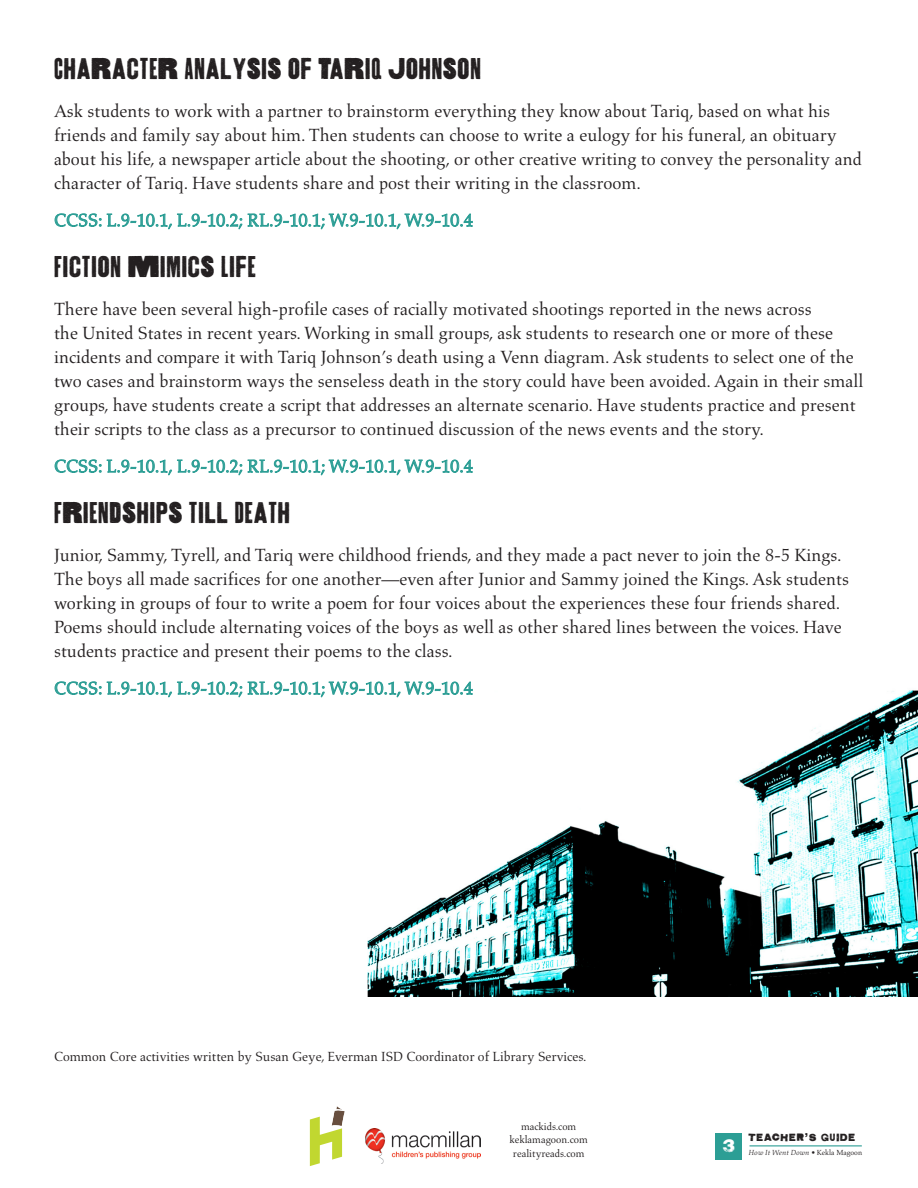
<style>
.page{position:relative;width:918px;height:1188px;background:#fff}
.page>*{position:absolute;margin:0;border:0;box-sizing:border-box;transform-origin:0 0}
.subhead{font:31.5px "Thunderhouse";letter-spacing:.03em;color:#231f20;scale:1.05 1}
.t1{font:18.6px "Shelton";color:#fff}
.text_1{font:18px/24px "Aldus";color:#231f20}
.CCSS{font:18px "Aldus";color:#2c9e95}
.text_1-2{font:13.5px "Aldus";color:#231f20}
.t2{font:10.5px/13.5px "Aldus";color:#231f20;text-align:center}
.t3{font:10.5px "Shelton";letter-spacing:.09em;color:#231f20}
.t4{font:italic 7.5px "Aldus";color:#231f20}
.s1{font-style:normal}
</style>
<div class="page">
<hr style="left:750px;top:1145px;width:112px;height:1px;background:#2c9e95">
<div style="left:716px;top:1133px;width:26px;height:26px;background:#2c9e95"></div>
<svg style="left:310px;top:1106px;width:35px;height:60px"></svg>
<img style="left:365px;top:1129px;width:115px;height:34px">
<img style="left:368px;top:690px;width:550px;height:307px">
<svg style="left:55px;top:213px;width:46px;height:14px"></svg>
<svg style="left:107px;top:214px;width:135px;height:16px"></svg>
<svg style="left:248px;top:214px;width:225px;height:16px"></svg>
<svg style="left:55px;top:459px;width:46px;height:14px"></svg>
<svg style="left:107px;top:460px;width:135px;height:16px"></svg>
<svg style="left:248px;top:460px;width:225px;height:16px"></svg>
<svg style="left:55px;top:681px;width:46px;height:14px"></svg>
<svg style="left:107px;top:682px;width:135px;height:16px"></svg>
<svg style="left:248px;top:682px;width:225px;height:16px"></svg>
<p class="subhead" style="left:54px;top:51px;width:408px">CHARACTER ANALYSIS OF TARIQ JOHNSON</p>
<p class="text_1" style="left:54px;top:99px;width:809px">Ask students to work with a partner to brainstorm everything they know about Tariq, based on what his friends and family say about him. Then students can choose to write a eulogy for his funeral, an obituary about his life, a newspaper article about the shooting, or other creative writing to convey the personality and character of Tariq. Have students share and post their writing in the classroom.</p>
<p class="CCSS" style="left:54px;top:210px;width:420px">CCSS: L.9-10.1, L.9-10.2; RL.9-10.1; W.9-10.1, W.9-10.4</p>
<p class="subhead" style="left:54px;top:249px;width:193px">FICTION MIMICS LIFE</p>
<p class="text_1" style="left:54px;top:297px;width:811px">There have been several high-profile cases of racially motivated shootings reported in the news across<br>the United States in recent years. Working in small groups, ask students to research one or more of these incidents and compare it with Tariq Johnson’s death using a Venn diagram. Ask students to select one of the two cases and brainstorm ways the senseless death in the story could have been avoided. Again in their small groups, have students create a script that addresses an alternate scenario. Have students practice and present their scripts to the class as a precursor to continued discussion of the news events and the story.</p>
<p class="CCSS" style="left:54px;top:456px;width:420px">CCSS: L.9-10.1, L.9-10.2; RL.9-10.1; W.9-10.1, W.9-10.4</p>
<p class="subhead" style="left:54px;top:495px;width:226px">FRIENDSHIPS TILL DEATH</p>
<p class="text_1" style="left:54px;top:543px;width:797px">Junior, Sammy, Tyrell, and Tariq were childhood friends, and they made a pact never to join the 8-5 Kings.<br>The boys all made sacrifices for one another—even after Junior and Sammy joined the Kings. Ask students working in groups of four to write a poem for four voices about the experiences these four friends shared.<br>Poems should include alternating voices of the boys as well as other shared lines between the voices. Have students practice and present their poems to the class.</p>
<p class="CCSS" style="left:54px;top:678px;width:420px">CCSS: L.9-10.1, L.9-10.2; RL.9-10.1; W.9-10.1, W.9-10.4</p>
<p class="text_1-2" style="left:54px;top:1049px;width:534px">Common Core activities written by Susan Geye, Everman ISD Coordinator of Library Services.</p>
<p class="t2" style="left:510px;top:1119px;width:80px">mackids.com keklamagoon.com realityreads.com</p>
<p class="t1" style="left:723px;top:1133px;width:14px">3</p>
<p class="t3" style="left:748px;top:1130px;width:108px">TEACHER’S GUIDE</p>
<p class="t4" style="left:748px;top:1149px;width:115px">How It Went Down <span class="s1">• Kekla Magoon</span></p>
</div>
